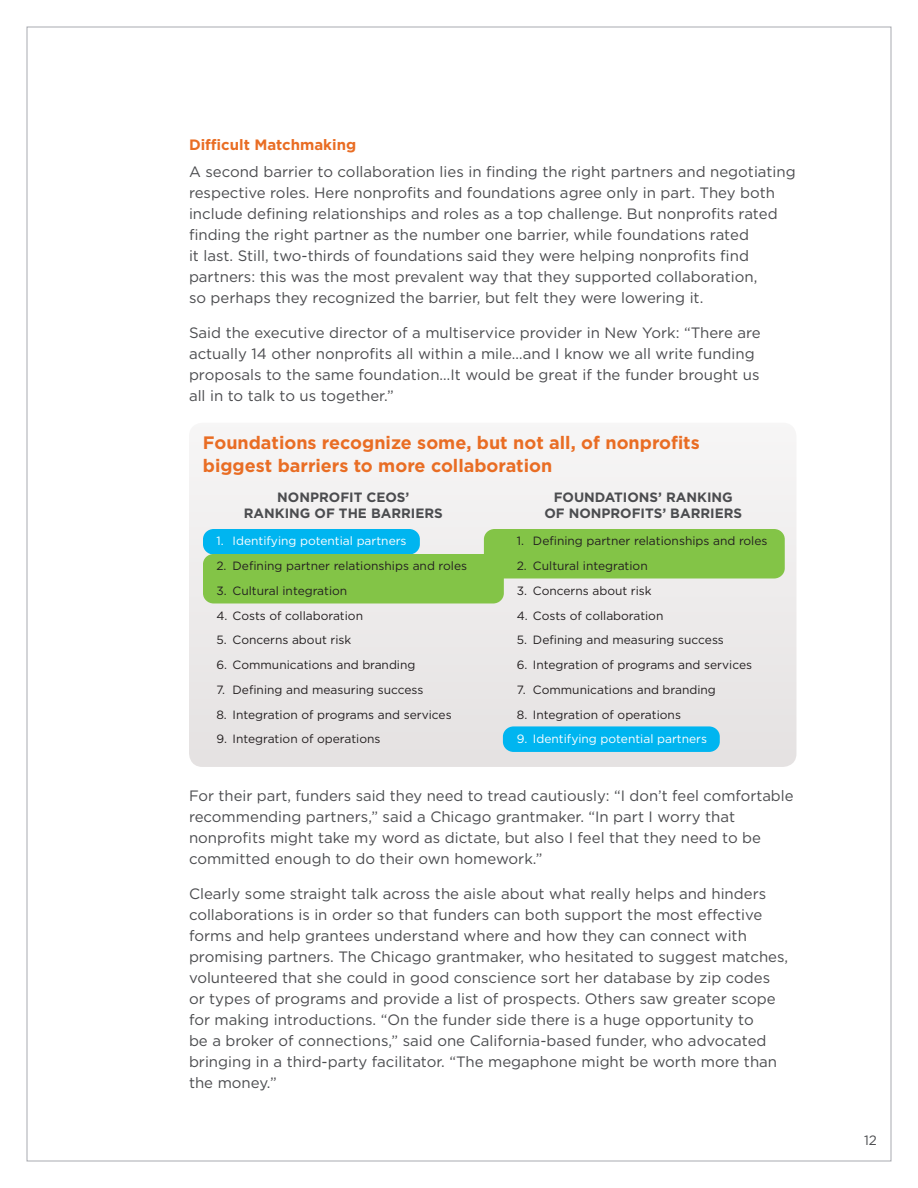
<style>
.page{position:relative;width:918px;height:1188px;background:#fff}
.page>*{position:absolute;margin:0;border:0;box-sizing:border-box;transform-origin:0 0}
.t1{font:700 18px/22.5px "Gotham";color:#e96d24}
._08-BodyText{font:15px/21px "Gotham";color:#4b4c4f}
._13-OrangeSubhead{font:700 15px "Gotham";color:#e96d24}
.t2{font:700 13.5px/16.5px "Gotham";color:#4b4c4f;text-align:center}
.t3{font:13.5px "Gotham";color:#4b4c4f}
.t4{font:12px "Gotham";color:#231f20}
.t5{font:12px "Gotham";color:#fff}
</style>
<div class="page">
<div style="left:189px;top:423px;width:607px;height:344px;background:#eceaea;border-radius:14px"></div>
<div style="left:503px;top:726px;width:217px;height:26px;background:#00b5f0;border-radius:10px"></div>
<div style="left:203px;top:529px;width:217px;height:26px;background:#00b5f0;border-radius:10px"></div>
<div style="left:203px;top:554px;width:301px;height:49px;background:#83c447;border-radius:10px"></div>
<div style="left:484px;top:529px;width:301px;height:49px;background:#83c447;border-radius:10px"></div>
<p class="_13-OrangeSubhead" style="left:189px;top:134px;width:169px">Difficult Matchmaking</p>
<p class="_08-BodyText" style="left:189px;top:161px;width:608px">A second barrier to collaboration lies in finding the right partners and negotiating respective roles. Here nonprofits and foundations agree only in part. They both include defining relationships and roles as a top challenge. But nonprofits rated finding the right partner as the number one barrier, while foundations rated<br>it last. Still, two-thirds of foundations said they were helping nonprofits find partners: this was the most prevalent way that they supported collaboration,<br>so perhaps they recognized the barrier, but felt they were lowering it.</p>
<p class="_08-BodyText" style="left:189px;top:322px;width:573px">Said the executive director of a multiservice provider in New York: “There are actually 14 other nonprofits all within a mile…and I know we all write funding proposals to the same foundation…It would be great if the funder brought us all in to talk to us together.”</p>
<p class="t1" style="left:203px;top:431px;width:498px">Foundations recognize some, but not all, of nonprofits biggest barriers to more collaboration</p>
<p class="t2" style="left:244px;top:489px;width:201px">NONPROFIT CEOS’<br>RANKING OF THE BARRIERS</p>
<p class="t2" style="left:544px;top:489px;width:199px">FOUNDATIONS’ RANKING<br>OF NONPROFITS’ BARRIERS</p>
<p class="t5" style="left:216px;top:533px;width:192px">1. Identifying potential partners</p>
<p class="t4" style="left:216px;top:558px;width:252px">2. Defining partner relationships and roles</p>
<p class="t4" style="left:216px;top:583px;width:132px">3. Cultural integration</p>
<p class="t4" style="left:216px;top:608px;width:148px">4. Costs of collaboration</p>
<p class="t4" style="left:216px;top:632px;width:136px">5. Concerns about risk</p>
<p class="t4" style="left:216px;top:657px;width:201px">6. Communications and branding</p>
<p class="t4" style="left:216px;top:682px;width:209px">7. Defining and measuring success</p>
<p class="t4" style="left:216px;top:707px;width:237px">8. Integration of programs and services</p>
<p class="t4" style="left:216px;top:731px;width:166px">9. Integration of operations</p>
<p class="t4" style="left:517px;top:533px;width:252px">1. Defining partner relationships and roles</p>
<p class="t4" style="left:517px;top:558px;width:132px">2. Cultural integration</p>
<p class="t4" style="left:517px;top:583px;width:136px">3. Concerns about risk</p>
<p class="t4" style="left:517px;top:608px;width:148px">4. Costs of collaboration</p>
<p class="t4" style="left:517px;top:632px;width:209px">5. Defining and measuring success</p>
<p class="t4" style="left:517px;top:657px;width:237px">6. Integration of programs and services</p>
<p class="t4" style="left:517px;top:682px;width:201px">7. Communications and branding</p>
<p class="t4" style="left:517px;top:707px;width:166px">8. Integration of operations</p>
<p class="t5" style="left:517px;top:731px;width:192px">9. Identifying potential partners</p>
<p class="_08-BodyText" style="left:189px;top:785px;width:606px">For their part, funders said they need to tread cautiously: “I don’t feel comfortable recommending partners,” said a Chicago grantmaker. “In part I worry that nonprofits might take my word as dictate, but also I feel that they need to be committed enough to do their own homework.”</p>
<p class="_08-BodyText" style="left:189px;top:883px;width:601px">Clearly some straight talk across the aisle about what really helps and hinders collaborations is in order so that funders can both support the most effective forms and help grantees understand where and how they can connect with promising partners. The Chicago grantmaker, who hesitated to suggest matches, volunteered that she could in good conscience sort her database by zip codes or types of programs and provide a list of prospects. Others saw greater scope for making introductions. “On the funder side there is a huge opportunity to<br>be a broker of connections,” said one California-based funder, who advocated bringing in a third-party facilitator. “The megaphone might be worth more than the money.”</p>
<p class="t3" style="left:864px;top:1131px;width:14px">12</p>
</div>
